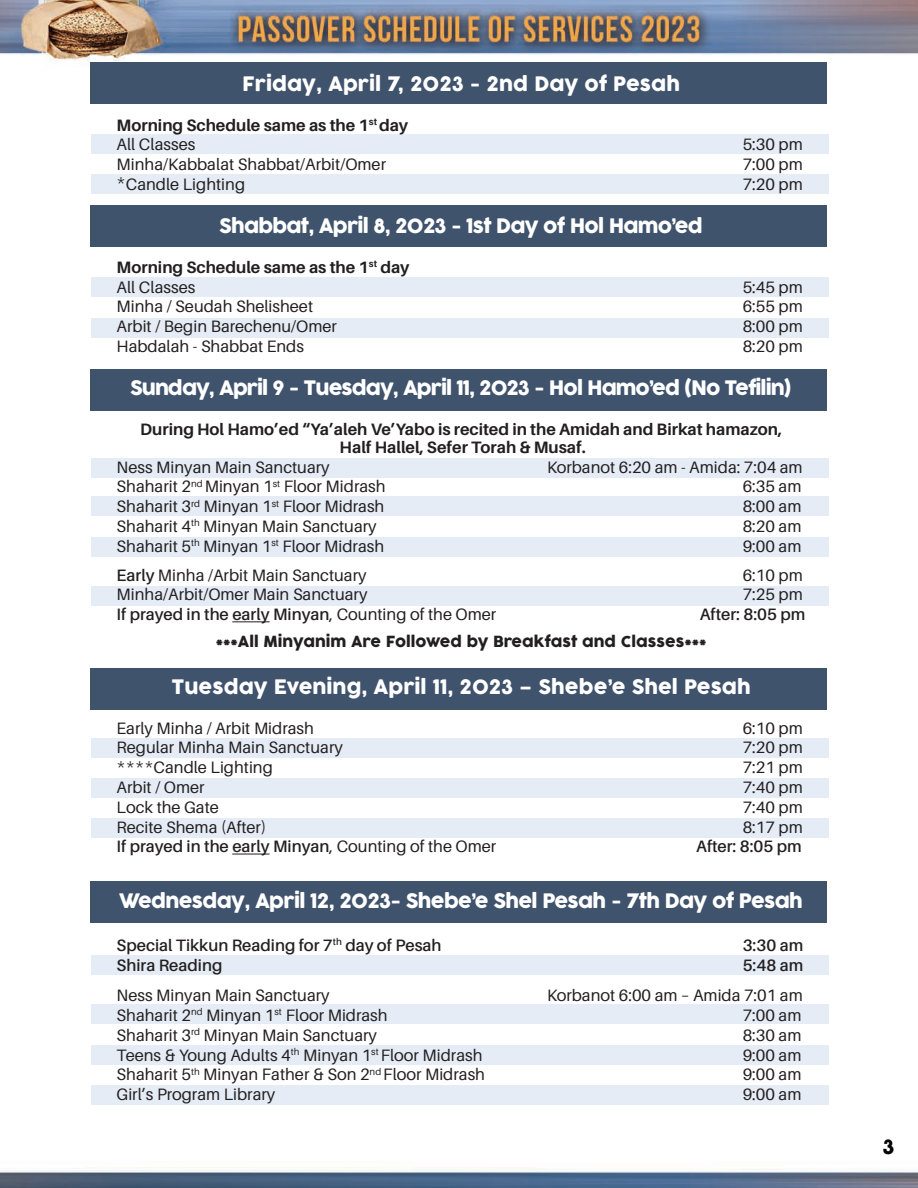
<style>
.page{position:relative;width:918px;height:1188px;background:#fff}
.page>*{position:absolute;margin:0;border:0;box-sizing:border-box;transform-origin:0 0}
.t1{font:19.5px "COCOGOOSE";letter-spacing:-.035em;color:#fff}
.t2{font:19.5px "COCOGOOSE";color:#fff}
.t3{font:19.5px "COCOGOOSE";color:#050503}
.t4{font:16.5px "Aileron";color:#231f20}
.t5{font:600 16.5px "Aileron";color:#231f20}
.t6{font:700 16.5px/18px "Aileron";color:#231f20;text-align:center}
.t7{font:15px "COCOGOOSE";color:#231f20}
.s1{font-weight:600}
.s2{font-weight:400}
</style>
<div class="page">
<img style="left:0;top:0;width:918px;height:1188px">
<div style="left:90px;top:63px;width:737px;height:41px;background:#40536d"></div>
<div style="left:90px;top:206px;width:737px;height:41px;background:#40536d"></div>
<div style="left:90px;top:370px;width:737px;height:41px;background:#40536d"></div>
<div style="left:90px;top:668px;width:737px;height:41px;background:#40536d"></div>
<div style="left:90px;top:881px;width:737px;height:41px;background:#40536d"></div>
<div style="left:91px;top:134px;width:737px;height:19px;background:#e5ecf5"></div>
<div style="left:91px;top:174px;width:737px;height:19px;background:#e5ecf5"></div>
<div style="left:91px;top:278px;width:737px;height:19px;background:#e5ecf5"></div>
<div style="left:91px;top:318px;width:737px;height:19px;background:#e5ecf5"></div>
<div style="left:91px;top:458px;width:737px;height:20px;background:#e5ecf5"></div>
<div style="left:91px;top:538px;width:737px;height:19px;background:#e5ecf5"></div>
<div style="left:91px;top:496px;width:737px;height:20px;background:#e5ecf5"></div>
<div style="left:91px;top:586px;width:737px;height:20px;background:#e5ecf5"></div>
<div style="left:91px;top:738px;width:737px;height:20px;background:#e5ecf5"></div>
<div style="left:91px;top:778px;width:737px;height:20px;background:#e5ecf5"></div>
<div style="left:91px;top:818px;width:737px;height:20px;background:#e5ecf5"></div>
<div style="left:91px;top:955px;width:737px;height:20px;background:#e5ecf5"></div>
<div style="left:91px;top:1004px;width:737px;height:20px;background:#e5ecf5"></div>
<div style="left:91px;top:1045px;width:737px;height:19px;background:#e5ecf5"></div>
<div style="left:91px;top:1085px;width:737px;height:20px;background:#e5ecf5"></div>
<hr style="left:232px;top:621px;width:38px;height:1px;background:#231f20">
<hr style="left:232px;top:854px;width:38px;height:1px;background:#231f20">
<svg style="left:881px;top:1135px;width:17px;height:22px"></svg>
<p class="t2" style="left:242px;top:69px;width:439px">Friday, April 7, 2023 - 2nd Day of Pesah</p>
<p class="t6" style="left:117px;top:116px;width:293px">Morning Schedule same as the 1<sup>st</sup> day</p>
<p class="t4" style="left:117px;top:136px;width:80px">All Classes</p>
<p class="t4" style="left:743px;top:136px;width:62px">5:30 pm</p>
<p class="t4" style="left:117px;top:155px;width:271px">Minha/Kabbalat Shabbat/Arbit/Omer</p>
<p class="t4" style="left:743px;top:155px;width:62px">7:00 pm</p>
<p class="t4" style="left:117px;top:175px;width:130px">*Candle Lighting</p>
<p class="t4" style="left:743px;top:175px;width:62px">7:20 pm</p>
<p class="t1" style="left:219px;top:211px;width:485px">Shabbat, April 8, 2023 - 1st Day of Hol Hamo’ed</p>
<p class="t6" style="left:117px;top:258px;width:294px">Morning Schedule same as the 1<sup>st</sup> day</p>
<p class="t4" style="left:117px;top:278px;width:80px">All Classes</p>
<p class="t4" style="left:743px;top:278px;width:62px">5:45 pm</p>
<p class="t4" style="left:117px;top:298px;width:198px">Minha / Seudah Shelisheet</p>
<p class="t4" style="left:743px;top:298px;width:62px">6:55 pm</p>
<p class="t4" style="left:117px;top:317px;width:222px">Arbit / Begin Barechenu/Omer</p>
<p class="t4" style="left:743px;top:317px;width:62px">8:00 pm</p>
<p class="t4" style="left:117px;top:337px;width:189px">Habdalah - Shabbat Ends</p>
<p class="t4" style="left:743px;top:337px;width:62px">8:20 pm</p>
<p class="t1" style="left:130px;top:373px;width:663px">Sunday, April 9 - Tuesday, April 11, 2023 - Hol Hamo’ed (No Tefilin)</p>
<p class="t6" style="left:140px;top:420px;width:643px">During Hol Hamo’ed “Ya’aleh Ve’Yabo is recited in the Amidah and Birkat hamazon,<br>Half Hallel, Sefer Torah &amp; Musaf.</p>
<p class="t4" style="left:117px;top:458px;width:215px">Ness Minyan Main Sanctuary</p>
<p class="t4" style="left:547px;top:458px;width:257px">Korbanot 6:20 am - Amida: 7:04 am</p>
<p class="t4" style="left:117px;top:478px;width:270px">Shaharit 2<sup>nd</sup> Minyan 1<sup>st</sup> Floor Midrash</p>
<p class="t4" style="left:743px;top:478px;width:60px">6:35 am</p>
<p class="t4" style="left:117px;top:497px;width:269px">Shaharit 3<sup>rd</sup> Minyan 1<sup>st</sup> Floor Midrash</p>
<p class="t4" style="left:743px;top:497px;width:60px">8:00 am</p>
<p class="t4" style="left:117px;top:517px;width:262px">Shaharit 4<sup>th</sup> Minyan Main Sanctuary</p>
<p class="t4" style="left:743px;top:517px;width:60px">8:20 am</p>
<p class="t4" style="left:117px;top:537px;width:269px">Shaharit 5<sup>th</sup> Minyan 1<sup>st</sup> Floor Midrash</p>
<p class="t4" style="left:743px;top:537px;width:60px">9:00 am</p>
<p class="t4" style="left:117px;top:566px;width:251px"><span class="s1">Early</span> Minha /Arbit Main Sanctuary</p>
<p class="t4" style="left:743px;top:566px;width:62px">6:10 pm</p>
<p class="t4" style="left:117px;top:586px;width:252px">Minha/Arbit/Omer Main Sanctuary</p>
<p class="t4" style="left:743px;top:586px;width:62px">7:25 pm</p>
<p class="t5" style="left:117px;top:605px;width:381px">If prayed in the early Minyan<span class="s2">, Counting of the Omer</span></p>
<p class="t5" style="left:700px;top:605px;width:107px">After: 8:05 pm</p>
<p class="t7" style="left:216px;top:630px;width:492px">***All Minyanim Are Followed by Breakfast and Classes***</p>
<p class="t2" style="left:172px;top:672px;width:581px">Tuesday Evening, April 11, 2023 – Shebe’e Shel Pesah</p>
<p class="t4" style="left:117px;top:719px;width:199px">Early Minha / Arbit Midrash</p>
<p class="t4" style="left:743px;top:719px;width:62px">6:10 pm</p>
<p class="t4" style="left:117px;top:739px;width:228px">Regular Minha Main Sanctuary</p>
<p class="t4" style="left:743px;top:739px;width:62px">7:20 pm</p>
<p class="t4" style="left:117px;top:758px;width:158px">****Candle Lighting</p>
<p class="t4" style="left:743px;top:758px;width:62px">7:21 pm</p>
<p class="t4" style="left:117px;top:778px;width:90px">Arbit / Omer</p>
<p class="t4" style="left:743px;top:778px;width:62px">7:40 pm</p>
<p class="t4" style="left:117px;top:798px;width:104px">Lock the Gate</p>
<p class="t4" style="left:743px;top:798px;width:62px">7:40 pm</p>
<p class="t4" style="left:117px;top:818px;width:151px">Recite Shema (After)</p>
<p class="t4" style="left:743px;top:818px;width:62px">8:17 pm</p>
<p class="t5" style="left:117px;top:838px;width:381px">If prayed in the early Minyan<span class="s2">, Counting of the Omer</span></p>
<p class="t5" style="left:696px;top:838px;width:107px">After: 8:05 pm</p>
<p class="t1" style="left:119px;top:886px;width:685px">Wednesday, April 12, 2023- Shebe’e Shel Pesah - 7th Day of Pesah</p>
<p class="t5" style="left:117px;top:936px;width:326px">Special Tikkun Reading for 7<sup>th</sup> day of Pesah</p>
<p class="t5" style="left:743px;top:936px;width:62px">3:30 am</p>
<p class="t5" style="left:117px;top:956px;width:107px">Shira Reading</p>
<p class="t5" style="left:743px;top:956px;width:62px">5:48 am</p>
<p class="t4" style="left:117px;top:986px;width:215px">Ness Minyan Main Sanctuary</p>
<p class="t4" style="left:547px;top:986px;width:257px">Korbanot 6:00 am – Amida 7:01 am</p>
<p class="t4" style="left:117px;top:1006px;width:273px">Shaharit 2<sup>nd</sup> Minyan 1<sup>st</sup> Floor Midrash</p>
<p class="t4" style="left:743px;top:1006px;width:60px">7:00 am</p>
<p class="t4" style="left:117px;top:1026px;width:262px">Shaharit 3<sup>rd</sup> Minyan Main Sanctuary</p>
<p class="t4" style="left:743px;top:1026px;width:60px">8:30 am</p>
<p class="t4" style="left:117px;top:1046px;width:367px">Teens &amp; Young Adults 4<sup>th</sup> Minyan 1<sup>st</sup> Floor Midrash</p>
<p class="t4" style="left:743px;top:1046px;width:60px">9:00 am</p>
<p class="t4" style="left:117px;top:1066px;width:370px">Shaharit 5<sup>th</sup> Minyan Father &amp; Son 2<sup>nd</sup> Floor Midrash</p>
<p class="t4" style="left:743px;top:1066px;width:60px">9:00 am</p>
<p class="t4" style="left:117px;top:1085px;width:160px">Girl’s Program Library</p>
<p class="t4" style="left:743px;top:1085px;width:60px">9:00 am</p>
<p class="t3" style="left:883px;top:1132px;width:13px">3</p>
</div>
